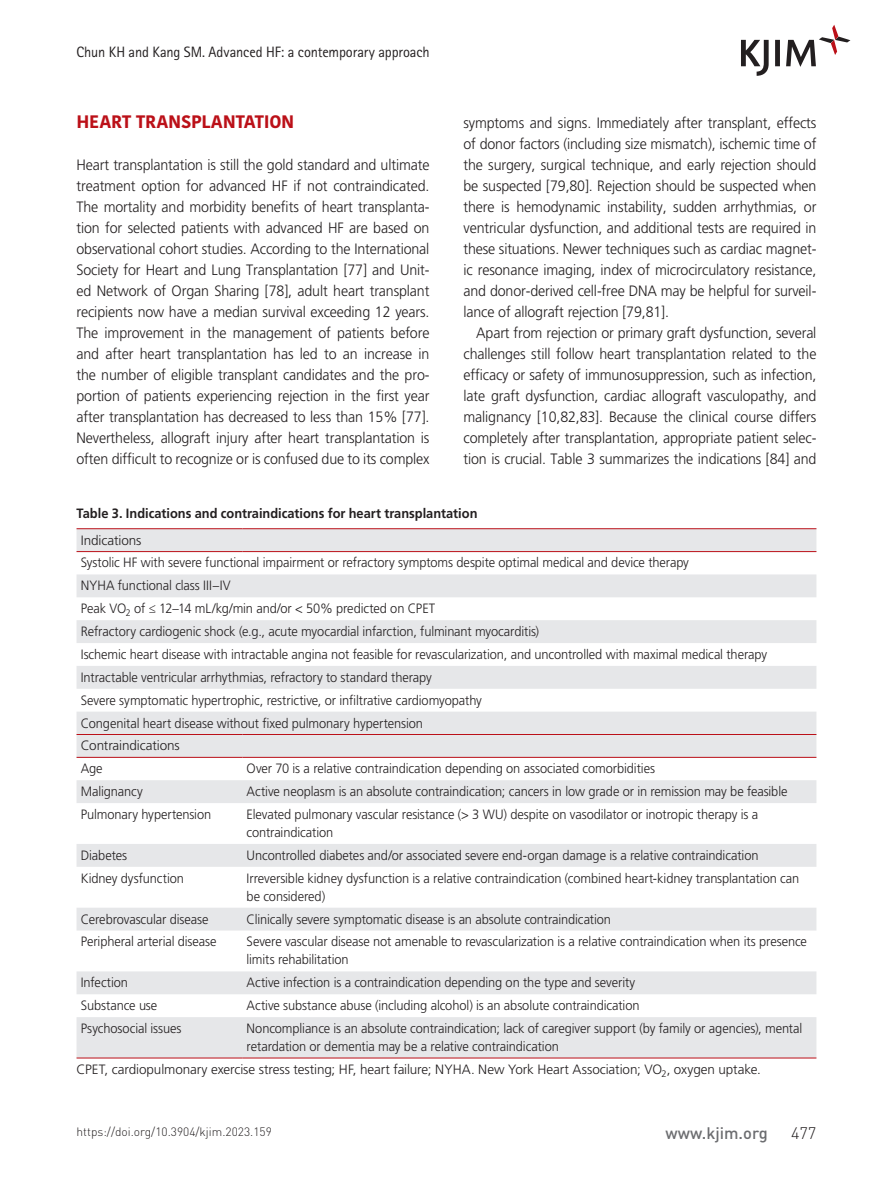
<style>
.page{position:relative;width:893px;height:1191px;background:#fff}
.page>*{position:absolute;margin:0;border:0;box-sizing:border-box;transform-origin:0 0}
.t1{font:700 18px "Kohinoor Bangla";letter-spacing:-.01em;color:#bb1018}
.t2{font:500 16.5px "DIN Pro";color:#6c6d70}
.t3{font:300 16.5px "DIN Pro";color:#231f20}
.t4{font:300 15px/21px "Frutiger LT Std";letter-spacing:-.01em;color:#231f20;text-align:justify;scale:.95 1}
.t5{font:15px "Rotis Sans Serif Std";letter-spacing:-.01em;color:#231f20;scale:.96 1}
.t6{font:300 13.5px/18px "Frutiger LT Std";letter-spacing:-.005em;color:#231f20;scale:.95 1}
.t7{font:300 13.5px/22.8px "Frutiger LT Std";letter-spacing:-.005em;color:#231f20}
.t8{font:700 13.5px "Frutiger LT Std";color:#231f20;scale:.95 1}
.t9{font:300 12px "DIN Pro";color:#231f20}
</style>
<div class="page">
<svg style="left:741px;top:25px;width:109px;height:51px"></svg>
<svg style="left:77px;top:529px;width:739px;height:528px;fill:#e6e7e9"></svg>
<svg style="left:77px;top:780px;width:739px;height:214px"></svg>
<hr style="left:77px;top:528px;width:165px;height:1px;background:#bb1018">
<hr style="left:242px;top:528px;width:574px;height:1px;background:#bb1018">
<hr style="left:77px;top:551px;width:165px;height:1px;background:#bb1018">
<hr style="left:242px;top:551px;width:574px;height:1px;background:#bb1018">
<hr style="left:77px;top:734px;width:165px;height:1px;background:#bb1018">
<hr style="left:242px;top:734px;width:574px;height:1px;background:#bb1018">
<hr style="left:77px;top:757px;width:165px;height:1px;background:#bb1018">
<hr style="left:242px;top:757px;width:574px;height:1px;background:#bb1018">
<hr style="left:77px;top:1057px;width:165px;height:1px;background:#bb1018">
<hr style="left:242px;top:1057px;width:574px;height:1px;background:#bb1018">
<p class="t5" style="left:77px;top:43px;width:369px">Chun KH and Kang SM. Advanced HF: a contemporary approach</p>
<p class="t1" style="left:77px;top:105px;width:219px">HEART TRANSPLANTATION</p>
<p class="t4" style="left:77px;top:154px;width:373px">Heart transplantation is still the gold standard and ultimate treatment option for advanced HF if not contraindicated.<br>The mortality and morbidity benefits of heart transplanta&shy;tion for selected patients with advanced HF are based on observational cohort studies. According to the International Society for Heart and Lung Transplantation [77] and Unit&shy;ed Network of Organ Sharing [78], adult heart transplant recipients now have a median survival exceeding 12 years.<br>The improvement in the management of patients before and after heart transplantation has led to an increase in the number of eligible transplant candidates and the pro&shy;portion of patients experiencing rejection in the first year after transplantation has decreased to less than 15% [77].<br>Nevertheless, allograft injury after heart transplantation is often difficult to recognize or is confused due to its complex</p>
<p class="t4" style="left:463px;top:112px;width:373px">symptoms and signs. Immediately after transplant, effects of donor factors (including size mismatch), ischemic time of the surgery, surgical technique, and early rejection should be suspected [79,80]. Rejection should be suspected when there is hemodynamic instability, sudden arrhythmias, or ventricular dysfunction, and additional tests are required in these situations. Newer techniques such as cardiac magnet&shy;ic resonance imaging, index of microcirculatory resistance, and donor-derived cell-free DNA may be helpful for surveil&shy;lance of allograft rejection [79,81].</p>
<p class="t4" style="left:463px;top:322px;width:373px;text-indent:13px">Apart from rejection or primary graft dysfunction, several challenges still follow heart transplantation related to the efficacy or safety of immunosuppression, such as infection, late graft dysfunction, cardiac allograft vasculopathy, and malignancy [10,82,83]. Because the clinical course differs completely after transplantation, appropriate patient selec&shy;tion is crucial. Table 3 summarizes the indications [84] and</p>
<p class="t8" style="left:77px;top:505px;width:424px">Table 3. Indications and contraindications for heart transplantation</p>
<p class="t7" style="left:81px;top:529px;width:688px">Indications<br>Systolic HF with severe functional impairment or refractory symptoms despite optimal medical and device therapy<br>NYHA functional class III–IV<br>Peak VO<sub>2</sub> of ≤ 12–14 mL/kg/min and/or &lt; 50% predicted on CPET<br>Refractory cardiogenic shock (e.g., acute myocardial infarction, fulminant myocarditis)<br>Ischemic heart disease with intractable angina not feasible for revascularization, and uncontrolled with maximal medical therapy Intractable ventricular arrhythmias, refractory to standard therapy<br>Severe symptomatic hypertrophic, restrictive, or infiltrative cardiomyopathy<br>Congenital heart disease without fixed pulmonary hypertension<br>Contraindications<br>Age</p>
<p class="t6" style="left:247px;top:759px;width:431px">Over 70 is a relative contraindication depending on associated comorbidities</p>
<p class="t6" style="left:81px;top:782px;width:67px">Malignancy</p>
<p class="t6" style="left:247px;top:782px;width:571px">Active neoplasm is an absolute contraindication; cancers in low grade or in remission may be feasible</p>
<p class="t6" style="left:81px;top:805px;width:139px">Pulmonary hypertension</p>
<p class="t6" style="left:247px;top:805px;width:540px">Elevated pulmonary vascular resistance (&gt; 3 WU) despite on vasodilator or inotropic therapy is a contraindication</p>
<p class="t6" style="left:81px;top:846px;width:50px">Diabetes</p>
<p class="t6" style="left:247px;top:846px;width:540px">Uncontrolled diabetes and/or associated severe end-organ damage is a relative contraindication</p>
<p class="t6" style="left:81px;top:869px;width:110px">Kidney dysfunction</p>
<p class="t6" style="left:247px;top:869px;width:583px">Irreversible kidney dysfunction is a relative contraindication (combined heart-kidney transplantation can be considered)</p>
<p class="t6" style="left:81px;top:910px;width:136px">Cerebrovascular disease</p>
<p class="t6" style="left:247px;top:910px;width:385px">Clinically severe symptomatic disease is an absolute contraindication</p>
<p class="t6" style="left:81px;top:933px;width:145px">Peripheral arterial disease</p>
<p class="t6" style="left:247px;top:933px;width:591px">Severe vascular disease not amenable to revascularization is a relative contraindication when its presence limits rehabilitation</p>
<p class="t6" style="left:81px;top:973px;width:51px">Infection</p>
<p class="t6" style="left:247px;top:973px;width:411px">Active infection is a contraindication depending on the type and severity</p>
<p class="t6" style="left:81px;top:996px;width:82px">Substance use</p>
<p class="t6" style="left:247px;top:996px;width:415px">Active substance abuse (including alcohol) is an absolute contraindication</p>
<p class="t6" style="left:81px;top:1019px;width:108px">Psychosocial issues</p>
<p class="t6" style="left:247px;top:1019px;width:586px">Noncompliance is an absolute contraindication; lack of caregiver support (by family or agencies), mental retardation or dementia may be a relative contraindication</p>
<p class="t7" style="left:77px;top:1058px;width:686px">CPET, cardiopulmonary exercise stress testing; HF, heart failure; NYHA. New York Heart Association; VO<sub>2</sub>, oxygen uptake.</p>
<p class="t9" style="left:77px;top:1123px;width:197px">https://doi.org/10.3904/kjim.2023.159</p>
<p class="t2" style="left:666px;top:1121px;width:104px">www.kjim.org</p>
<p class="t3" style="left:791px;top:1121px;width:27px">477</p>
</div>
